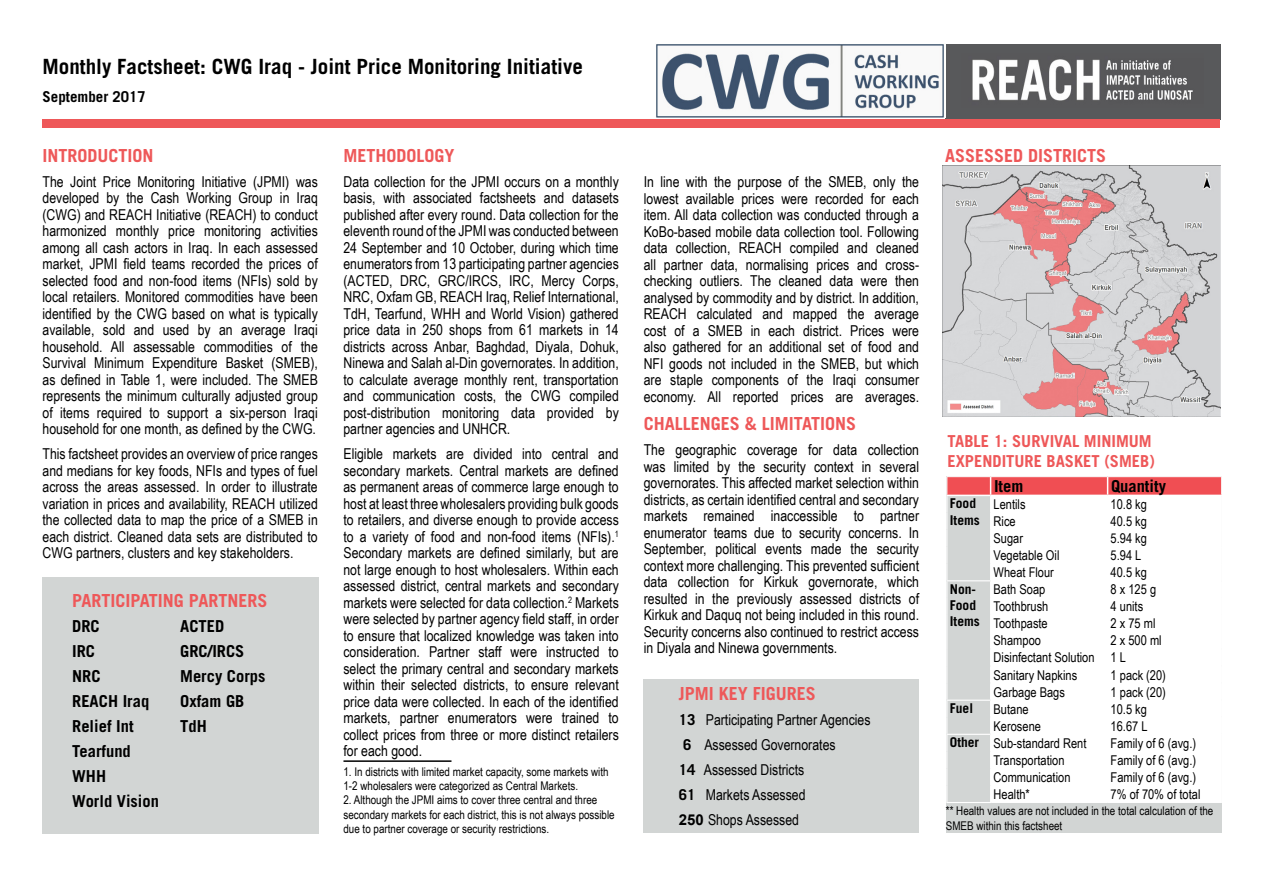
<style>
.page{position:relative;width:1263px;height:893px;background:#fff}
.page>*{position:absolute;margin:0;border:0;box-sizing:border-box;transform-origin:0 0}
.t1{font:700 21px "Trade Gothic LT Std";color:#000}
.t2{font:700 18px "Trade Gothic LT Std";color:#ee5859}
.t3{font:700 16.5px/25px "Trade Gothic LT Std";color:#000}
.t4{font:700 16.5px/19.8px "Trade Gothic LT Std";color:#ee5859}
.t5{font:15px/16.5px "Arial Narrow";color:#000;text-align:justify}
.t6{font:700 15px "Trade Gothic LT Std";color:#000}
.t7{font:13.5px/17.1px "Arial Narrow";color:#000}
.t8{font:700 13.5px/16.2px "Trade Gothic LT Std";color:#000}
.t9{font:12px/14.4px "Arial Narrow";color:#000}
.s1{font-family:"Trade Gothic LT Std";font-weight:700}
.s2{font-family:"Arial";font-weight:700}
</style>
<div class="page">
<div style="left:945px;top:44px;width:275px;height:75px;background:#58595b"></div>
<div style="left:43px;top:119px;width:1177px;height:9px;background:#ee5859"></div>
<div style="left:946px;top:476px;width:276px;height:357px;background:#d2d5d4"></div>
<hr style="left:991px;top:802px;width:116px;height:1px;background:#fff">
<hr style="left:1107px;top:802px;width:115px;height:1px;background:#fff">
<hr style="left:946px;top:476px;width:45px;height:1px;background:#fff">
<hr style="left:991px;top:476px;width:116px;height:1px;background:#fff">
<hr style="left:1107px;top:476px;width:115px;height:1px;background:#fff">
<svg style="left:946px;top:477px;width:276px;height:325px;background:#f7efef"></svg>
<hr style="left:946px;top:802px;width:45px;height:1px;background:#fff">
<hr style="left:343px;top:760px;width:108px;height:2px;background:#000">
<div style="left:43px;top:577px;width:276px;height:256px;background:#d2d5d4"></div>
<div style="left:644px;top:679px;width:275px;height:154px;background:#d2d5d4"></div>
<img style="left:656px;top:44px;width:288px;height:73px">
<img style="left:972px;top:59px;width:221px;height:42px">
<img style="left:943px;top:166px;width:277px;height:250px">
<h1 class="t1" style="left:43px;top:54px;width:542px">Monthly Factsheet: CWG Iraq - Joint Price Monitoring Initiative</h1>
<p class="t6" style="left:43px;top:87px;width:105px">September 2017</p>
<p class="t2" style="left:43px;top:144px;width:113px">INTRODUCTION</p>
<p class="t5" style="left:43px;top:173px;width:277px">The Joint Price Monitoring Initiative (JPMI) was developed by the Cash Working Group in Iraq (CWG) and REACH Initiative (REACH) to conduct harmonized monthly price monitoring activities among all cash actors in Iraq. In each assessed market, JPMI field teams recorded the prices of selected food and non-food items (NFIs) sold by local retailers. Monitored commodities have been identified by the CWG based on what is typically available, sold and used by an average Iraqi household. All assessable commodities of the Survival Minimum Expenditure Basket (SMEB), as defined in Table 1, were included. The SMEB represents the minimum culturally adjusted group of items required to support a six-person Iraqi household for one month, as defined by the CWG.</p>
<p class="t5" style="left:43px;top:445px;width:277px">This factsheet provides an overview of price ranges and medians for key foods, NFIs and types of fuel across the areas assessed. In order to illustrate variation in prices and availability, REACH utilized the collected data to map the price of a SMEB in each district. Cleaned data sets are distributed to CWG partners, clusters and key stakeholders.</p>
<p class="t2" style="left:72px;top:590px;width:197px">PARTICIPATING PARTNERS</p>
<p class="t3" style="left:72px;top:614px;width:29px">DRC</p>
<p class="t3" style="left:180px;top:614px;width:46px">ACTED</p>
<p class="t3" style="left:72px;top:639px;width:24px">IRC</p>
<p class="t3" style="left:180px;top:639px;width:66px">GRC/IRCS</p>
<p class="t3" style="left:72px;top:664px;width:30px">NRC</p>
<p class="t3" style="left:180px;top:664px;width:87px">Mercy Corps</p>
<p class="t3" style="left:72px;top:689px;width:79px">REACH Iraq</p>
<p class="t3" style="left:180px;top:689px;width:66px">Oxfam GB</p>
<p class="t3" style="left:72px;top:714px;width:63px">Relief Int</p>
<p class="t3" style="left:180px;top:714px;width:28px">TdH</p>
<p class="t3" style="left:72px;top:739px;width:88px">Tearfund<br>WHH<br>World Vision</p>
<p class="t2" style="left:343px;top:144px;width:113px">METHODOLOGY</p>
<p class="t5" style="left:343px;top:173px;width:277px">Data collection for the JPMI occurs on a monthly basis, with associated factsheets and datasets published after every round. Data collection for the eleventh round of the JPMI was conducted between 24 September and 10 October, during which time enumerators from 13 participating partner agencies (ACTED, DRC, GRC/IRCS, IRC, Mercy Corps, NRC, Oxfam GB, REACH Iraq, Relief International, TdH, Tearfund, WHH and World Vision) gathered price data in 250 shops from 61 markets in 14 districts across Anbar, Baghdad, Diyala, Dohuk, Ninewa and Salah al-Din governorates. In addition, to calculate average monthly rent, transportation and communication costs, the CWG compiled post-distribution monitoring data provided by partner agencies and UNHCR.</p>
<p class="t5" style="left:343px;top:445px;width:277px">Eligible markets are divided into central and secondary markets. Central markets are defined as permanent areas of commerce large enough to host at least three wholesalers providing bulk goods to retailers, and diverse enough to provide access to a variety of food and non-food items (NFIs).<sup>1<br></sup>Secondary markets are defined similarly, but are not large enough to host wholesalers. Within each assessed district, central markets and secondary markets were selected for data collection.<sup>2</sup> Markets were selected by partner agency field staff, in order to ensure that localized knowledge was taken into consideration. Partner staff were instructed to select the primary central and secondary markets within their selected districts, to ensure relevant price data were collected. In each of the identified markets, partner enumerators were trained to collect prices from three or more distinct retailers for each good.</p>
<p class="t9" style="left:343px;top:764px;width:267px">1. In districts with limited market capacity, some markets with<br>1-2 wholesalers were categorized as Central Markets.</p>
<p class="t9" style="left:343px;top:792px;width:273px">2. Although the JPMI aims to cover three central and three secondary markets for each district, this is not always possible due to partner coverage or security restrictions.</p>
<p class="t5" style="left:644px;top:173px;width:277px">In line with the purpose of the SMEB, only the lowest available prices were recorded for each item. All data collection was conducted through a KoBo-based mobile data collection tool. Following data collection, REACH compiled and cleaned all partner data, normalising prices and cross&shy;checking outliers. The cleaned data were then analysed by commodity and by district. In addition, REACH calculated and mapped the average cost of a SMEB in each district. Prices were also gathered for an additional set of food and NFI goods not included in the SMEB, but which are staple components of the Iraqi consumer economy. All reported prices are averages.</p>
<p class="t2" style="left:644px;top:413px;width:214px">CHALLENGES &amp; LIMITATIONS</p>
<p class="t5" style="left:644px;top:441px;width:277px">The geographic coverage for data collection was limited by the security context in several governorates. This affected market selection within districts, as certain identified central and secondary markets remained inaccessible to partner enumerator teams due to security concerns. In September, political events made the security context more challenging. This prevented sufficient data collection for Kirkuk governorate, which resulted in the previously assessed districts of Kirkuk and Daquq not being included in this round.<br>Security concerns also continued to restrict access in Diyala and Ninewa governments.</p>
<p class="t2" style="left:679px;top:683px;width:139px">JPMI KEY FIGURES</p>
<p class="t5" style="left:679px;top:707px;width:193px;line-height:25px;text-align:left"><span class="s1">13</span> Participating Partner Agencies<br><span class="s1">6</span> Assessed Governorates<br><span class="s1">14</span> Assessed Districts<br><span class="s1">61</span> Markets Assessed<br><span class="s2">250</span> Shops Assessed</p>
<p class="t2" style="left:945px;top:144px;width:163px">ASSESSED DISTRICTS</p>
<p class="t4" style="left:947px;top:431px;width:209px">TABLE 1: SURVIVAL MINIMUM<br>EXPENDITURE BASKET (SMEB)</p>
<p class="t3" style="left:994px;top:473px;width:31px">Item</p>
<p class="t3" style="left:1111px;top:473px;width:57px">Quantity</p>
<p class="t8" style="left:950px;top:495px;width:31px">Food<br>Items</p>
<p class="t7" style="left:993px;top:495px;width:33px">Lentils</p>
<p class="t7" style="left:1110px;top:495px;width:38px">10.8 kg</p>
<p class="t7" style="left:993px;top:512px;width:24px">Rice</p>
<p class="t7" style="left:1110px;top:512px;width:38px">40.5 kg</p>
<p class="t7" style="left:993px;top:529px;width:31px">Sugar</p>
<p class="t7" style="left:1110px;top:529px;width:38px">5.94 kg</p>
<p class="t7" style="left:993px;top:546px;width:67px">Vegetable Oil</p>
<p class="t7" style="left:1110px;top:546px;width:32px">5.94 L</p>
<p class="t7" style="left:993px;top:563px;width:62px">Wheat Flour</p>
<p class="t7" style="left:1110px;top:563px;width:38px">40.5 kg</p>
<p class="t8" style="left:950px;top:580px;width:31px">Non-<br>Food<br>Items</p>
<p class="t7" style="left:993px;top:580px;width:53px">Bath Soap</p>
<p class="t7" style="left:1110px;top:580px;width:47px">8 x 125 g</p>
<p class="t7" style="left:993px;top:597px;width:56px">Toothbrush</p>
<p class="t7" style="left:1110px;top:597px;width:34px">4 units</p>
<p class="t7" style="left:993px;top:615px;width:56px">Toothpaste</p>
<p class="t7" style="left:1110px;top:615px;width:46px">2 x 75 ml</p>
<p class="t7" style="left:993px;top:632px;width:49px">Shampoo</p>
<p class="t7" style="left:993px;top:632px;width:170px;text-indent:117px">2 x 500 ml<br>Disinfectant Solution 1 L<br>Sanitary Napkins</p>
<p class="t7" style="left:1110px;top:666px;width:57px">1 pack (20)</p>
<p class="t7" style="left:993px;top:683px;width:73px">Garbage Bags</p>
<p class="t7" style="left:1110px;top:683px;width:57px">1 pack (20)</p>
<p class="t8" style="left:950px;top:700px;width:25px">Fuel</p>
<p class="t7" style="left:993px;top:700px;width:37px">Butane</p>
<p class="t7" style="left:1110px;top:700px;width:38px">10.5 kg</p>
<p class="t7" style="left:993px;top:717px;width:49px">Kerosene</p>
<p class="t7" style="left:1110px;top:717px;width:38px">16.67 L</p>
<p class="t7" style="left:950px;top:734px;width:138px"><span class="s1">Other</span> Sub-standard Rent</p>
<p class="t7" style="left:1110px;top:734px;width:87px">Family of 6 (avg.)</p>
<p class="t7" style="left:993px;top:751px;width:72px">Transportation</p>
<p class="t7" style="left:1110px;top:751px;width:87px">Family of 6 (avg.)</p>
<p class="t7" style="left:993px;top:768px;width:78px">Communication</p>
<p class="t7" style="left:1110px;top:768px;width:87px">Family of 6 (avg.)</p>
<p class="t7" style="left:993px;top:785px;width:38px">Health*</p>
<p class="t7" style="left:1110px;top:785px;width:91px">7% of 70% of total</p>
<p class="t9" style="left:946px;top:803px;width:269px">** Health values are not included in the total calculation of the<br>SMEB within this factsheet</p>
</div>
